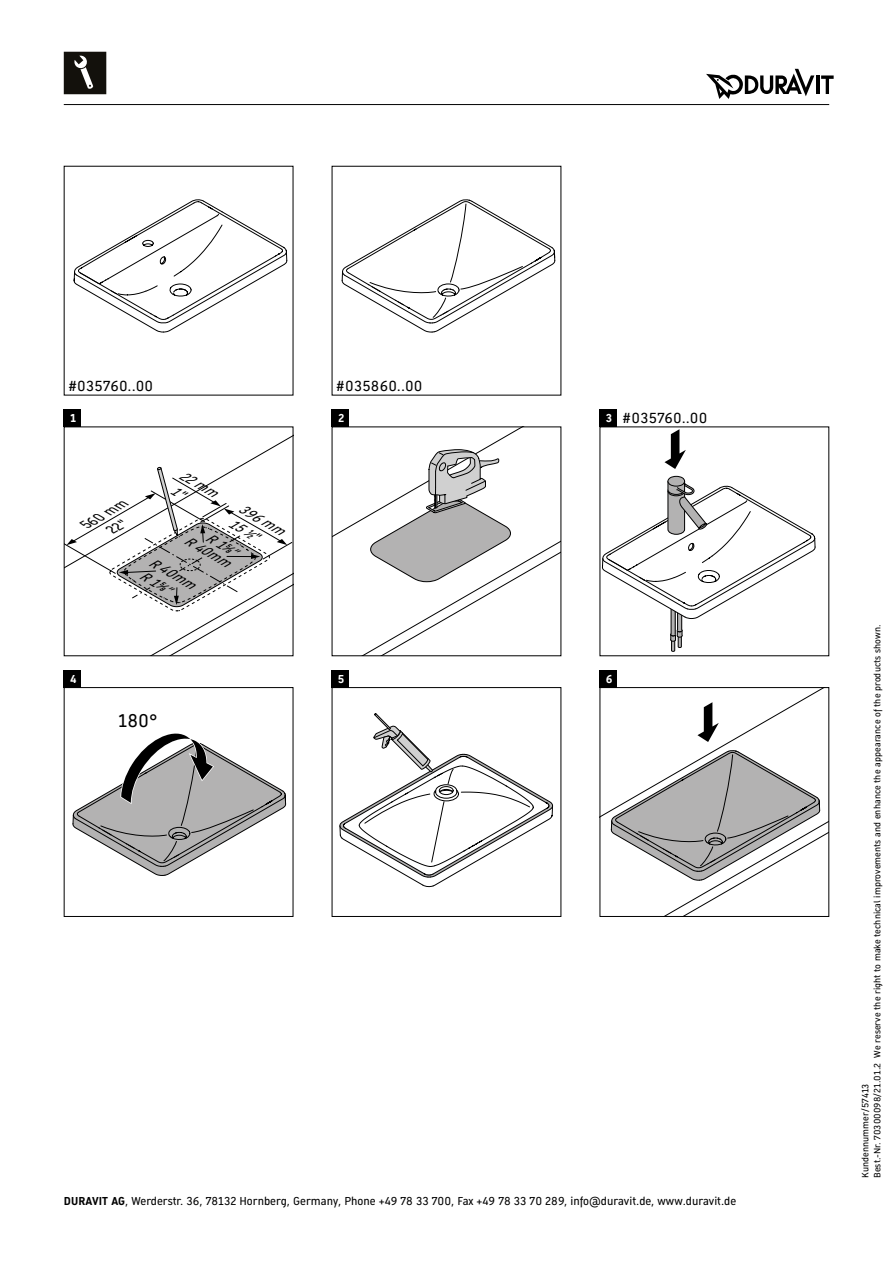
<style>
.page{position:relative;width:893px;height:1263px;background:#fff}
.page>*{position:absolute;margin:0;border:0;box-sizing:border-box;transform-origin:0 0}
.t1{font:18px "Dura Sans 2014 c";color:#000}
.t2{font:14.25px "Dura Sans 2014 c";letter-spacing:.02em;color:#000}
.t3{font:italic 13.05px/17.2px "Dura Sans 2014 c";color:#000}
.t4{font:11.25px "Dura Sans 2014 c";color:#000}
.t5{font:700 11.25px "Dura Sans 2014 c";color:#fff}
.t6{font:9px/12px "Dura Sans 2014 c";letter-spacing:.01em;color:#000}
.s1{font-weight:700}
</style>
<div class="page">
<svg style="left:74px;top:199px;width:214px;height:134px"></svg>
<svg style="left:72px;top:733px;width:214px;height:143px"></svg>
<div style="left:64px;top:687px;width:229px;height:230px;border:1px solid #000"></div>
<svg style="left:342px;top:200px;width:213px;height:133px"></svg>
<svg style="left:334px;top:449px;width:225px;height:205px"></svg>
<svg style="left:339px;top:713px;width:214px;height:174px"></svg>
<div style="left:332px;top:687px;width:229px;height:230px;border:1px solid #000"></div>
<hr style="left:678px;top:582px;width:4px;height:48px;background:#b3b2b2">
<div style="left:677px;top:581px;width:5px;height:50px;border:1px solid #000"></div>
<svg style="left:670px;top:629px;width:12px;height:23px"></svg>
<svg style="left:602px;top:429px;width:214px;height:190px"></svg>
<svg style="left:602px;top:697px;width:225px;height:218px"></svg>
<div style="left:600px;top:687px;width:229px;height:230px;border:1px solid #000"></div>
<div style="left:64px;top:670px;width:17px;height:17px;background:#000"></div>
<div style="left:332px;top:670px;width:17px;height:17px;background:#000"></div>
<div style="left:600px;top:670px;width:17px;height:17px;background:#000"></div>
<div style="left:64px;top:409px;width:17px;height:17px;background:#000"></div>
<div style="left:332px;top:409px;width:17px;height:17px;background:#000"></div>
<div style="left:600px;top:409px;width:17px;height:17px;background:#000"></div>
<hr style="left:64px;top:104px;width:765px;height:1px;background:#000">
<hr style="left:816px;top:75px;width:3px;height:19px;background:#000">
<svg style="left:821px;top:75px;width:13px;height:19px"></svg>
<svg style="left:706px;top:69px;width:108px;height:29px"></svg>
<svg style="left:64px;top:52px;width:42px;height:42px;background:#2d2b27"></svg>
<svg style="left:64px;top:467px;width:229px;height:189px"></svg>
<h2 class="t2" style="left:68px;top:377px;width:87px">#035760..00</h2>
<h2 class="t2" style="left:336px;top:377px;width:88px">#035860..00</h2>
<p class="t5" style="left:70px;top:410px;width:8px">1</p>
<p class="t5" style="left:338px;top:410px;width:8px">2</p>
<p class="t5" style="left:606px;top:410px;width:8px">3</p>
<h2 class="t2" style="left:622px;top:409px;width:87px">#035760..00</h2>
<h3 class="t3" style="left:98px;top:508px;width:31px;text-indent:-20px;rotate:-30deg">560 mm<br>22"</h3>
<h3 class="t3" style="left:185px;top:466px;width:42px;rotate:30deg">22 mm</h3>
<h3 class="t3" style="left:244px;top:500px;width:51px;rotate:30deg">396 mm</h3>
<h3 class="t3" style="left:225px;top:505px;width:45px;line-height:24px;text-indent:13px;rotate:30deg">15 ½"<br>R 1⅝”</h3>
<h3 class="t3" style="left:190px;top:531px;width:51px;rotate:30deg">R 40mm</h3>
<h3 class="t3" style="left:154px;top:553px;width:51px;rotate:30deg">R 40mm</h3>
<h3 class="t3" style="left:145px;top:567px;width:34px;rotate:30deg">R 1⅝”</h3>
<p class="t5" style="left:70px;top:671px;width:8px">4</p>
<p class="t5" style="left:338px;top:671px;width:8px">5</p>
<p class="t5" style="left:606px;top:671px;width:8px">6</p>
<h1 class="t1" style="left:118px;top:708px;width:41px">180°</h1>
<p class="t4" style="left:64px;top:1193px;width:674px"><span class="s1">DURAVIT AG</span>, Werderstr. 36, 78132 Hornberg, Germany, Phone +49 78 33 700, Fax +49 78 33 70 289, info@duravit.de, www.duravit.de</p>
<p class="t6" style="left:859px;top:1178px;width:555px;rotate:-90deg">Kundennummer/57413<br>Best.-Nr. 70300098/21.01.2 We reserve the right to make technical improvements and enhance the appearance of the products shown.</p>
</div>
